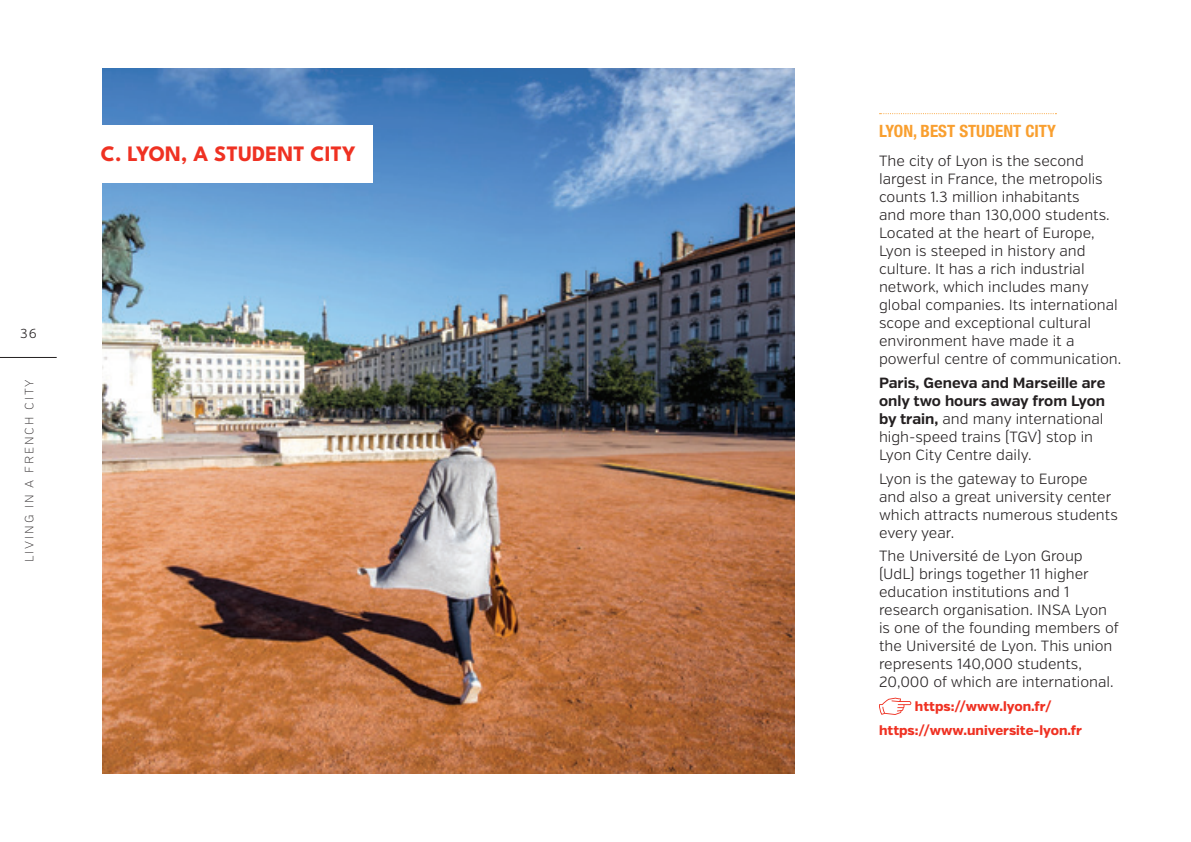
<style>
.page{position:relative;width:1191px;height:842px;background:#fff}
.page>*{position:absolute;margin:0;border:0;box-sizing:border-box;transform-origin:0 0}
.t1{font:700 22px "League Spartan";letter-spacing:.005em;color:#ef3122}
.t2{font:700 condensed 17px "Helvetica Neue LT Std";color:#f99f2f}
.t3{font:300 14.8px/18px "Verb";color:#231f20}
.t4{font:800 13.4px "Verb";color:#ef3122}
.t5{font:300 13px "Verb";color:#231f20}
.t6{font:200 12px "Verb";letter-spacing:.15em;color:#231f20}
.s1{font-weight:700}
</style>
<div class="page">
<img style="left:102px;top:68px;width:692px;height:706px">
<hr style="left:0;top:357px;width:57px;height:1px;background:#231f20">
<svg style="left:879px;top:113px;width:177px;height:1px"></svg>
<svg style="left:879px;top:698px;width:32px;height:17px"></svg>
<div style="left:89px;top:125px;width:283px;height:57px;background:#fff"></div>
<p class="t1" style="left:101px;top:138px;width:256px">C. LYON, A STUDENT CITY</p>
<p class="t5" style="left:20px;top:325px;width:18px">36</p>
<p class="t6" style="left:22px;top:562px;width:184px;rotate:-90deg">LIVING IN A FRENCH CITY</p>
<p class="t2" style="left:879px;top:121px;width:178px">LYON, BEST STUDENT CITY</p>
<p class="t3" style="left:879px;top:152px;width:244px">The city of Lyon is the second largest in France, the metropolis counts 1.3 million inhabitants<br>and more than 130,000 students.<br>Located at the heart of Europe,<br>Lyon is steeped in history and culture. It has a rich industrial network, which includes many global companies. Its international scope and exceptional cultural environment have made it a powerful centre of communication.</p>
<p class="t3" style="left:879px;top:374px;width:228px"><span class="s1">Paris, Geneva and Marseille are only two hours away from Lyon by train,</span> and many international high-speed trains (TGV) stop in<br>Lyon City Centre daily.</p>
<p class="t3" style="left:879px;top:470px;width:240px">Lyon is the gateway to Europe<br>and also a great university center which attracts numerous students every year.</p>
<p class="t3" style="left:879px;top:547px;width:241px">The Université de Lyon Group (UdL) brings together 11 higher education institutions and 1 research organisation. INSA Lyon is one of the founding members of the Université de Lyon. This union represents 140,000 students,<br>20,000 of which are international.</p>
<p class="t4" style="left:915px;top:698px;width:138px">https://www.lyon.fr/</p>
<p class="t4" style="left:879px;top:722px;width:204px">https://www.universite-lyon.fr</p>
</div>
